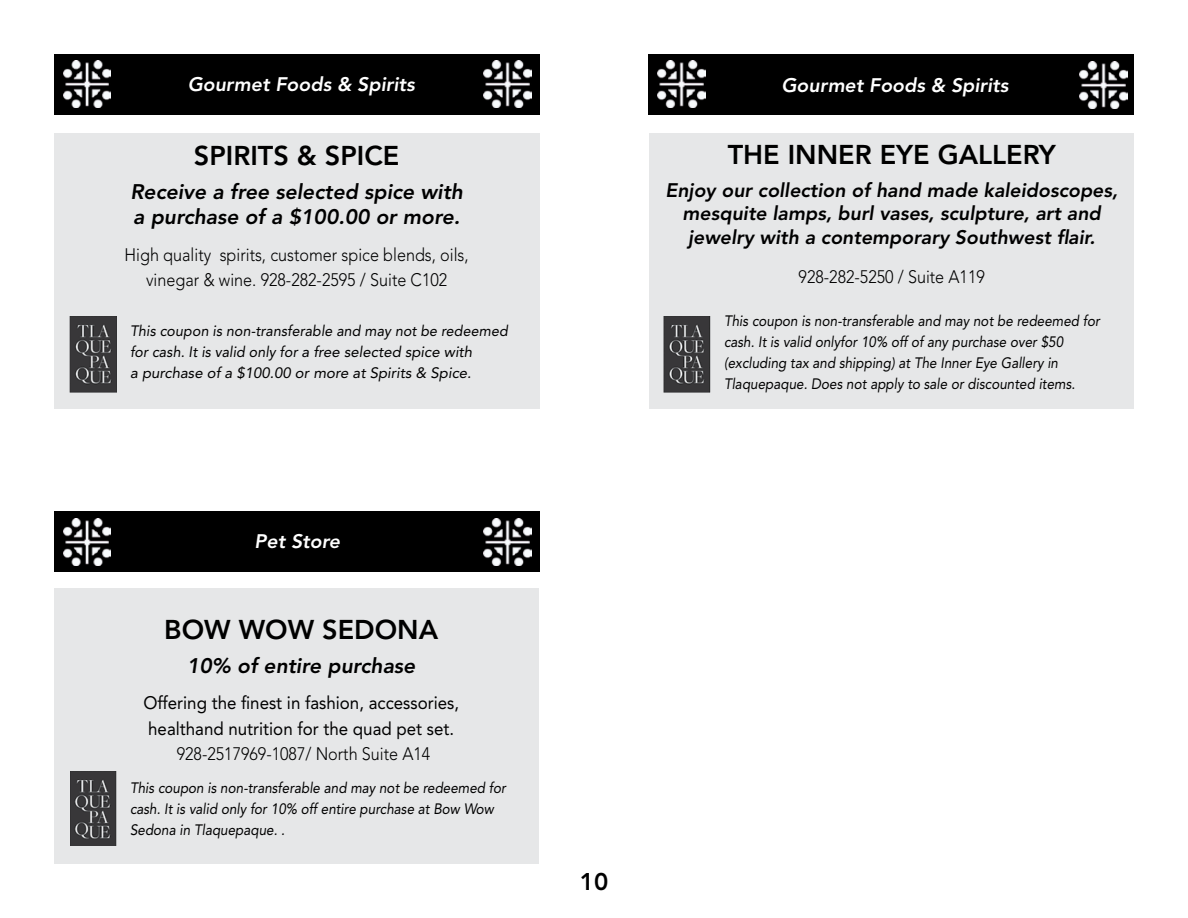
<style>
.page{position:relative;width:1188px;height:918px;background:#fff}
.page>*{position:absolute;margin:0;border:0;box-sizing:border-box;transform-origin:0 0}
.t1{font:800 27px "Avenir";color:#000}
.t2{font:800 24px "Avenir";color:#000}
.t3{font:italic 800 21px/25.2px "Avenir";color:#000}
.t4{font:italic 800 19.5px/23.4px "Avenir";color:#000;text-align:center}
.t5{font:italic 800 19.5px "Avenir";color:#fff}
.t6{font:300 18px/25.5px "Avenir";color:#000;text-align:center;scale:.9 1}
.t7{font:18px/25.5px "Avenir";color:#000;scale:.94 1}
.t8{font:italic 15px/21px "Avenir";color:#000;scale:.9 1}
.t9{font:italic 15px/21px "Avenir";color:#000;scale:.95 1}
</style>
<div class="page">
<div style="left:54px;top:54px;width:486px;height:60px;background:#000"></div>
<img style="left:63px;top:61px;width:48px;height:47px">
<img style="left:484px;top:61px;width:47px;height:47px">
<div style="left:648px;top:54px;width:486px;height:60px;background:#000"></div>
<img style="left:658px;top:61px;width:47px;height:47px">
<img style="left:1080px;top:62px;width:47px;height:47px">
<div style="left:54px;top:512px;width:486px;height:60px;background:#000"></div>
<img style="left:63px;top:518px;width:48px;height:47px">
<img style="left:484px;top:518px;width:47px;height:47px">
<div style="left:55px;top:133px;width:485px;height:276px;background:#e6e7e8"></div>
<div style="left:650px;top:133px;width:484px;height:276px;background:#e6e7e8"></div>
<div style="left:54px;top:588px;width:485px;height:276px;background:#e6e7e8"></div>
<img style="left:70px;top:316px;width:47px;height:76px">
<img style="left:70px;top:771px;width:47px;height:75px">
<img style="left:664px;top:316px;width:47px;height:76px">
<h3 class="t5" style="left:188px;top:72px;width:229px">Gourmet Foods &amp; Spirits</h3>
<h1 class="t1" style="left:194px;top:140px;width:207px">SPIRITS &amp; SPICE</h1>
<h3 class="t3" style="left:130px;top:179px;width:334px">Receive a free selected spice with a purchase of a $100.00 or more.</h3>
<p class="t6" style="left:125px;top:242px;width:384px">High quality spirits, customer spice blends, oils, vinegar &amp; wine. 928-282-2595 / Suite C102</p>
<p class="t9" style="left:130px;top:320px;width:399px">This coupon is non-transferable and may not be redeemed for cash. It is valid only for a free selected spice with<br>a purchase of a $100.00 or more at Spirits &amp; Spice.</p>
<h3 class="t5" style="left:255px;top:530px;width:87px">Pet Store</h3>
<h1 class="t1" style="left:164px;top:613px;width:176px">BOW WOW SED</h1>
<h1 class="t1" style="left:375px;top:613px;width:43px">ONA</h1>
<h3 class="t3" style="left:187px;top:653px;width:230px">10% of entire purchase</h3>
<p class="t7" style="left:143px;top:690px;width:337px">Offering the finest in fashion, accessories, healthand nutrition for the quad pet set.</p>
<p class="t6" style="left:177px;top:741px;width:283px">928-2517969-1087/ North Suite A14</p>
<p class="t8" style="left:130px;top:777px;width:419px">This coupon is non-transferable and may not be redeemed for cash. It is valid only for 10% off entire purchase at Bow Wow<br>Sedona in Tlaquepaque. .</p>
<h3 class="t5" style="left:781px;top:74px;width:229px">Gourmet Foods &amp; Spirits</h3>
<h1 class="t1" style="left:728px;top:139px;width:78px">THE INNER</h1>
<h1 class="t1" style="left:880px;top:139px;width:17px">EYE</h1>
<h1 class="t1" style="left:938px;top:139px;width:39px">GALLERY</h1>
<h3 class="t4" style="left:666px;top:178px;width:454px">Enjoy our collection of hand made kaleidoscopes, mesquite lamps, burl vases, sculpture, art and jewelry with a contemporary Southwest flair.</h3>
<p class="t6" style="left:799px;top:264px;width:209px">928-282-5250 / Suite A119</p>
<p class="t8" style="left:724px;top:311px;width:419px">This coupon is non-transferable and may not be redeemed for cash. It is valid onlyfor 10% off of any purchase over $50 (excluding tax and shipping) at The Inner Eye Gallery in Tlaquepaque. Does not apply to sale or discounted items.</p>
<h2 class="t2" style="left:580px;top:867px;width:30px">10</h2>
</div>
